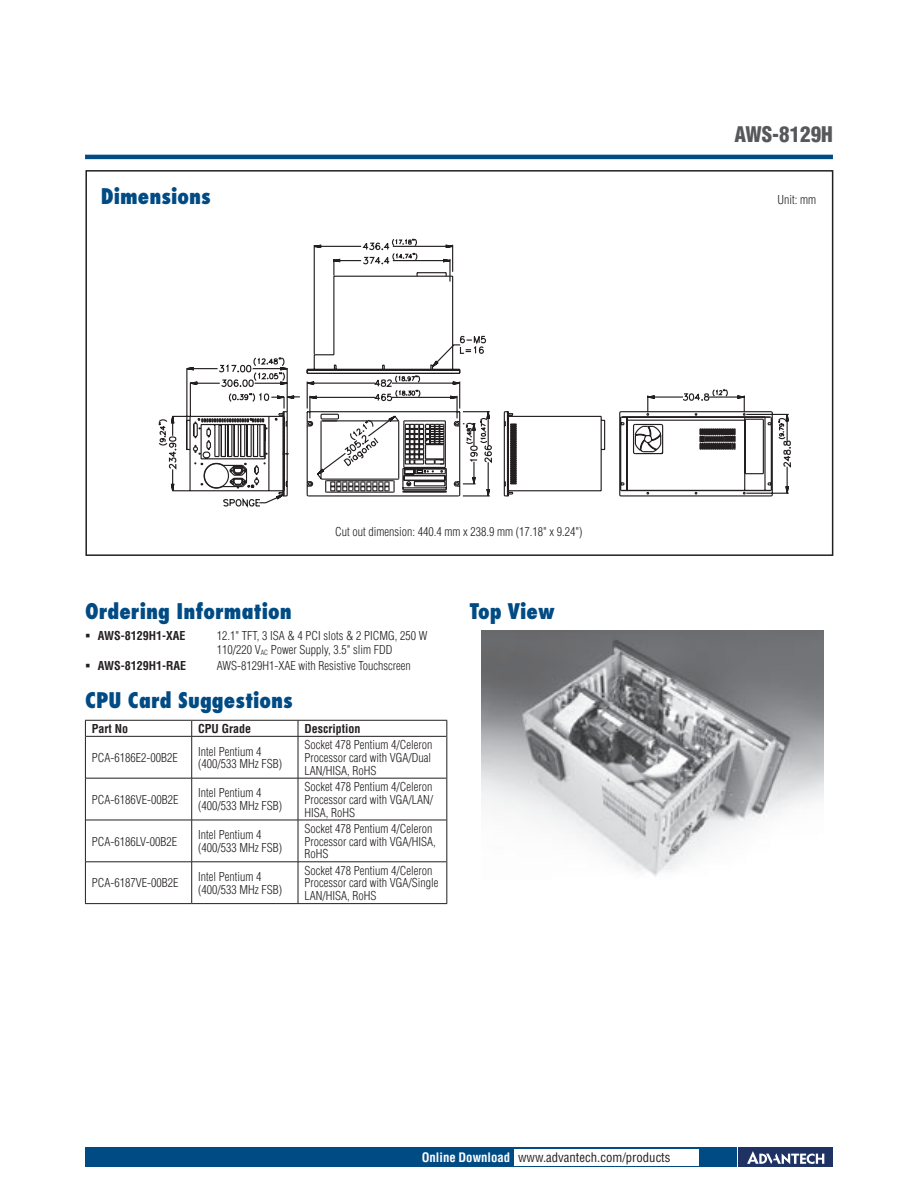
<style>
.page{position:relative;width:918px;height:1188px;background:#fff}
.page>*{position:absolute;margin:0;border:0;box-sizing:border-box;transform-origin:0 0}
.t1{font:800 condensed 21px "Futura";color:#004b84}
.t2{font:900 condensed 21px "Helvetica";color:#57585a}
.t3{font:condensed 12.75px "Helvetica";color:#231f20}
.t4{font:300 condensed 12px/12.8px "Helvetica";color:#231f20}
.t5{font:700 condensed 12px "Helvetica";color:#231f20}
.t6{font:12px "Wingdings";color:#231f20}
.s1{font-weight:700;color:#fff}
</style>
<div class="page">
<div style="left:85px;top:1147px;width:651px;height:20px;background:#004b84"></div>
<div style="left:738px;top:1147px;width:95px;height:20px;background:#1f3264"></div>
<svg style="left:747px;top:1151px;width:77px;height:13px"></svg>
<div style="left:514px;top:1149px;width:184px;height:16px;background:#fff"></div>
<hr style="left:85px;top:155px;width:748px;height:4px;background:#004b84">
<div style="left:85px;top:170px;width:748px;height:386px;border:2px solid #231f20"></div>
<svg style="left:191px;top:721px;width:1px;height:15px"></svg>
<svg style="left:298px;top:721px;width:1px;height:15px"></svg>
<hr style="left:86px;top:736px;width:106px;height:1px;background:#231f20">
<hr style="left:192px;top:736px;width:106px;height:1px;background:#231f20">
<hr style="left:191px;top:737px;width:1px;height:41px;background:#231f20">
<hr style="left:298px;top:736px;width:148px;height:1px;background:#231f20">
<hr style="left:298px;top:737px;width:1px;height:41px;background:#231f20">
<hr style="left:86px;top:778px;width:106px;height:1px;background:#231f20">
<hr style="left:192px;top:778px;width:106px;height:1px;background:#231f20">
<hr style="left:191px;top:778px;width:1px;height:42px;background:#231f20">
<hr style="left:298px;top:778px;width:148px;height:1px;background:#231f20">
<hr style="left:298px;top:778px;width:1px;height:42px;background:#231f20">
<hr style="left:86px;top:820px;width:106px;height:1px;background:#231f20">
<hr style="left:192px;top:820px;width:106px;height:1px;background:#231f20">
<hr style="left:191px;top:820px;width:1px;height:42px;background:#231f20">
<hr style="left:298px;top:820px;width:148px;height:1px;background:#231f20">
<hr style="left:298px;top:820px;width:1px;height:42px;background:#231f20">
<hr style="left:86px;top:862px;width:106px;height:1px;background:#231f20">
<hr style="left:192px;top:862px;width:106px;height:1px;background:#231f20">
<hr style="left:191px;top:862px;width:1px;height:41px;background:#231f20">
<hr style="left:298px;top:862px;width:148px;height:1px;background:#231f20">
<hr style="left:298px;top:862px;width:1px;height:41px;background:#231f20">
<hr style="left:85px;top:720px;width:107px;height:1px;background:#231f20">
<svg style="left:85px;top:721px;width:1px;height:15px"></svg>
<hr style="left:192px;top:720px;width:106px;height:1px;background:#231f20">
<hr style="left:298px;top:720px;width:149px;height:1px;background:#231f20">
<svg style="left:446px;top:721px;width:1px;height:15px"></svg>
<hr style="left:85px;top:736px;width:1px;height:42px;background:#231f20">
<hr style="left:446px;top:736px;width:1px;height:42px;background:#231f20">
<hr style="left:85px;top:778px;width:1px;height:42px;background:#231f20">
<hr style="left:446px;top:778px;width:1px;height:42px;background:#231f20">
<hr style="left:85px;top:820px;width:1px;height:42px;background:#231f20">
<hr style="left:446px;top:820px;width:1px;height:42px;background:#231f20">
<hr style="left:85px;top:862px;width:1px;height:41px;background:#231f20">
<hr style="left:446px;top:862px;width:1px;height:41px;background:#231f20">
<hr style="left:85px;top:903px;width:107px;height:1px;background:#231f20">
<hr style="left:192px;top:903px;width:106px;height:1px;background:#231f20">
<hr style="left:298px;top:903px;width:149px;height:1px;background:#231f20">
<svg style="left:220px;top:239px;width:571px;height:258px"></svg>
<svg style="left:158px;top:367px;width:448px;height:141px"></svg>
<img style="left:482px;top:631px;width:342px;height:245px">
<h1 class="t2" style="left:735px;top:121px;width:100px">AWS-8129H</h1>
<h1 class="t1" style="left:101px;top:183px;width:111px">Dimensions</h1>
<p class="t4" style="left:777px;top:193px;width:40px">Unit: mm</p>
<p class="t4" style="left:335px;top:525px;width:249px">Cut out dimension: 440.4 mm x 238.9 mm (17.18" x 9.24")</p>
<h1 class="t1" style="left:85px;top:598px;width:208px">Ordering Information</h1>
<p class="t5" style="left:98px;top:628px;width:89px">AWS-8129H1-XAE</p>
<p class="t4" style="left:217px;top:628px;width:212px;line-height:14.2px">12.1" TFT, 3 ISA &amp; 4 PCI slots &amp; 2 PICMG, 250 W<br>110/220 V<sub>AC</sub> Power Supply, 3.5" slim FDD</p>
<p class="t5" style="left:98px;top:658px;width:90px">AWS-8129H1-RAE</p>
<p class="t4" style="left:217px;top:659px;width:195px">AWS-8129H1-XAE with Resistive Touchscreen</p>
<h1 class="t1" style="left:85px;top:686px;width:209px">CPU Card Suggestions</h1>
<p class="t5" style="left:92px;top:721px;width:38px">Part No</p>
<p class="t5" style="left:198px;top:721px;width:55px">CPU Grade</p>
<p class="t5" style="left:304px;top:721px;width:57px">Description</p>
<p class="t4" style="left:92px;top:751px;width:87px">PCA-6186E2-00B2E</p>
<p class="t4" style="left:198px;top:745px;width:85px">Intel Pentium 4 (400/533 MHz FSB)</p>
<p class="t4" style="left:304px;top:738px;width:129px;text-align:justify">Socket 478 Pentium 4/Celeron Processor card with VGA/Dual LAN/HISA, RoHS</p>
<p class="t4" style="left:92px;top:793px;width:88px">PCA-6186VE-00B2E</p>
<p class="t4" style="left:198px;top:787px;width:85px">Intel Pentium 4 (400/533 MHz FSB)</p>
<p class="t4" style="left:304px;top:780px;width:130px;text-align:justify">Socket 478 Pentium 4/Celeron Processor card with VGA/LAN/ HISA, RoHS</p>
<p class="t4" style="left:92px;top:835px;width:87px">PCA-6186LV-00B2E</p>
<p class="t4" style="left:198px;top:828px;width:85px">Intel Pentium 4 (400/533 MHz FSB)</p>
<p class="t4" style="left:304px;top:822px;width:133px">Socket 478 Pentium 4/Celeron<br>Processor card with VGA/HISA,<br>RoHS</p>
<p class="t4" style="left:92px;top:877px;width:88px">PCA-6187VE-00B2E</p>
<p class="t4" style="left:198px;top:870px;width:85px">Intel Pentium 4 (400/533 MHz FSB)</p>
<p class="t4" style="left:304px;top:864px;width:135px">Socket 478 Pentium 4/Celeron<br>Processor card with VGA/Single<br>LAN/HISA, RoHS</p>
<p class="t6" style="left:85px;top:629px;width:7px">▪</p>
<p class="t6" style="left:85px;top:659px;width:7px">▪</p>
<h1 class="t1" style="left:470px;top:598px;width:87px">Top View</h1>
<p class="t3" style="left:422px;top:1150px;width:250px"><span class="s1">Online Download</span> www.advantech.com/products</p>
</div>
